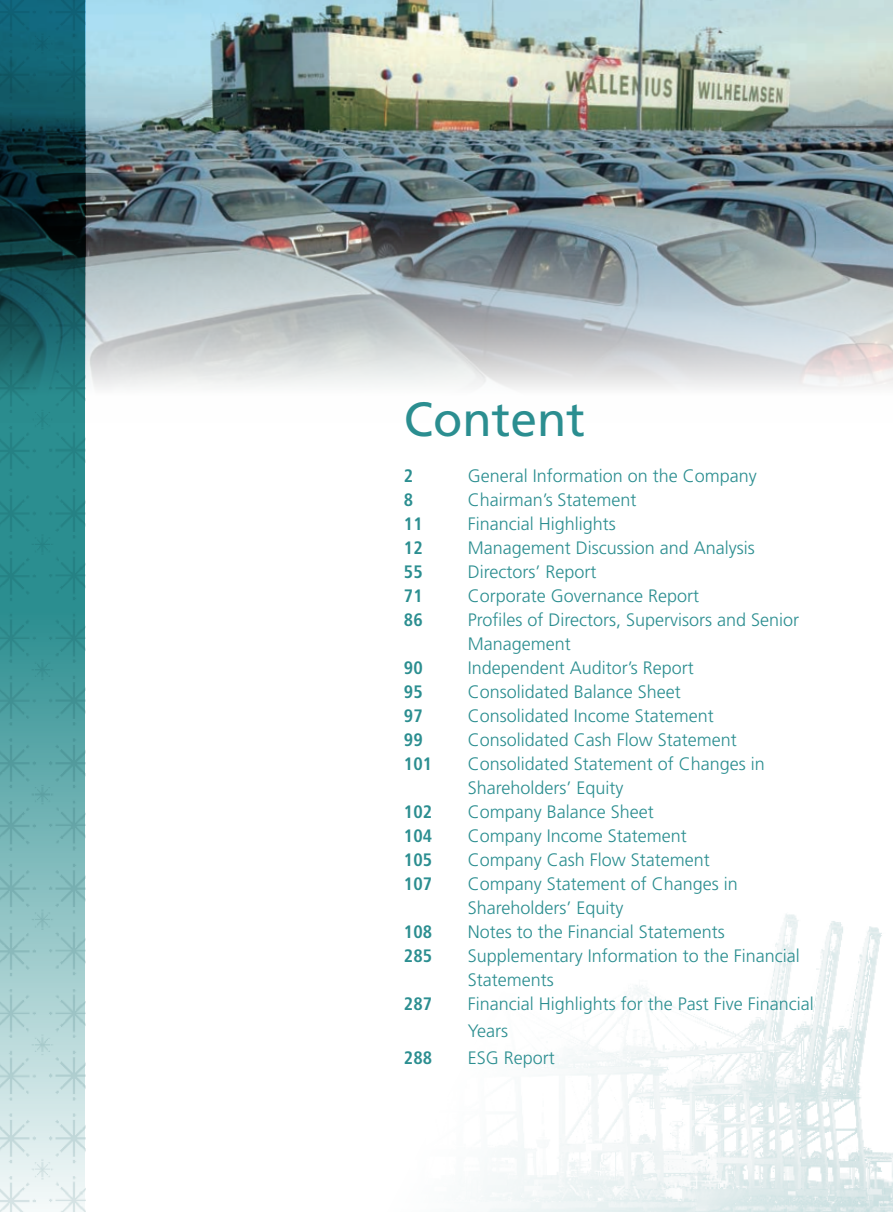
<style>
.page{position:relative;width:893px;height:1212px;background:#fff}
.page>*{position:absolute;margin:0;border:0;box-sizing:border-box;transform-origin:0 0}
.t1{font:48px "Frutiger LT Std";color:#2b8e90}
.t2{font:300 18px/24px "Frutiger LT Std";color:#2b8e90}
.t3{font:700 condensed 18px "Frutiger LT Std";color:#2b8e90}
</style>
<div class="page">
<img style="left:481px;top:914px;width:412px;height:298px">
<img style="left:85px;top:0;width:808px;height:401px">
<svg style="left:0;top:0;width:85px;height:1212px"></svg>
<h1 class="t1" style="left:404px;top:391px;width:183px">Content</h1>
<p class="t3" style="left:404px;top:465px;width:11px">2</p>
<p class="t2" style="left:468px;top:464px;width:291px">General Information on the Company</p>
<p class="t3" style="left:404px;top:489px;width:11px">8</p>
<p class="t2" style="left:468px;top:488px;width:170px">Chairman’s Statement</p>
<p class="t3" style="left:404px;top:513px;width:20px">11</p>
<p class="t2" style="left:468px;top:512px;width:150px">Financial Highlights</p>
<p class="t3" style="left:404px;top:537px;width:20px">12</p>
<p class="t2" style="left:468px;top:536px;width:289px">Management Discussion and Analysis</p>
<p class="t3" style="left:404px;top:561px;width:20px">55</p>
<p class="t2" style="left:468px;top:560px;width:130px">Directors’ Report</p>
<p class="t3" style="left:404px;top:585px;width:20px">71</p>
<p class="t2" style="left:468px;top:584px;width:233px">Corporate Governance Report</p>
<p class="t3" style="left:404px;top:609px;width:20px">86</p>
<p class="t2" style="left:468px;top:608px;width:333px">Profiles of Directors, Supervisors and Senior<br>Management</p>
<p class="t3" style="left:404px;top:657px;width:20px">90</p>
<p class="t2" style="left:468px;top:656px;width:228px">Independent Auditor’s Report</p>
<p class="t3" style="left:404px;top:681px;width:20px">95</p>
<p class="t2" style="left:468px;top:680px;width:215px">Consolidated Balance Sheet</p>
<p class="t3" style="left:404px;top:705px;width:20px">97</p>
<p class="t2" style="left:468px;top:704px;width:248px">Consolidated Income Statement</p>
<p class="t3" style="left:404px;top:729px;width:20px">99</p>
<p class="t2" style="left:468px;top:728px;width:271px">Consolidated Cash Flow Statement</p>
<p class="t3" style="left:404px;top:753px;width:30px">101</p>
<p class="t2" style="left:468px;top:752px;width:299px">Consolidated Statement of Changes in<br>Shareholders’ Equity</p>
<p class="t3" style="left:404px;top:801px;width:30px">102</p>
<p class="t2" style="left:468px;top:800px;width:188px">Company Balance Sheet</p>
<p class="t3" style="left:404px;top:825px;width:30px">104</p>
<p class="t2" style="left:468px;top:824px;width:221px">Company Income Statement</p>
<p class="t3" style="left:404px;top:849px;width:30px">105</p>
<p class="t2" style="left:468px;top:848px;width:244px">Company Cash Flow Statement</p>
<p class="t3" style="left:404px;top:873px;width:30px">107</p>
<p class="t2" style="left:468px;top:872px;width:272px">Company Statement of Changes in<br>Shareholders’ Equity</p>
<p class="t3" style="left:404px;top:921px;width:30px">108</p>
<p class="t2" style="left:468px;top:920px;width:259px">Notes to the Financial Statements</p>
<p class="t3" style="left:404px;top:945px;width:30px">285</p>
<p class="t2" style="left:468px;top:944px;width:334px">Supplementary Information to the Financial<br>Statements</p>
<p class="t3" style="left:404px;top:993px;width:30px">287</p>
<p class="t2" style="left:468px;top:991px;width:347px;line-height:27px">Financial Highlights for the Past Five Financial<br>Years</p>
<p class="t3" style="left:404px;top:1047px;width:30px">288</p>
<p class="t2" style="left:468px;top:1046px;width:89px">ESG Report</p>
</div>
